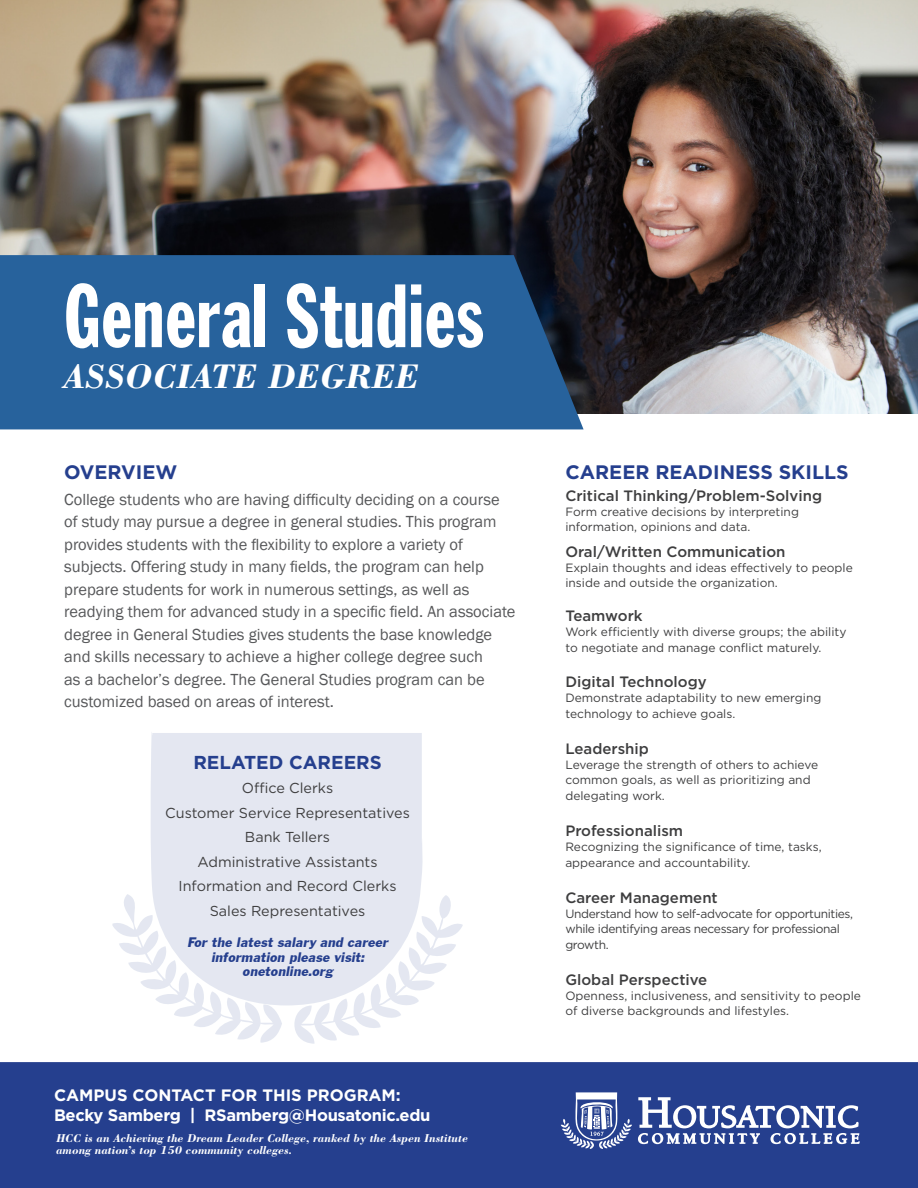
<style>
.page{position:relative;width:918px;height:1188px;background:#fff}
.page>*{position:absolute;margin:0;border:0;box-sizing:border-box;transform-origin:0 0}
.t1{font:88.2px "Franklin Gothic Extra Cond";letter-spacing:.01em;color:#fff}
.t2{font:italic 700 36px "Bodoni BT";color:#fff}
.t3{font:700 19.5px "Gotham";color:#253f8e}
.t4{font:700 18.75px "Gotham";color:#253f8e}
.t5{font:16.5px/22.5px "Franklin Gothic";color:#57585a}
.t6{font:700 16.5px "Gotham";letter-spacing:-.02em;color:#fff}
.t7{font:700 16.5px "Gotham";color:#fff}
.t8{font:500 15px "Gotham";color:#3e3e3f}
.t9{font:14.4px/24.5px "Gotham";color:#3e3e3f;text-align:center}
.t10{font:14.4px/14.4px "Franklin Gothic ITALIC";color:#253f8e;text-align:center}
.t11{font:12px/15px "Gotham";color:#3e3e3f}
.t12{font:italic 700 12px/12px "Bodoni BT";color:#fff}
.t13{font:12px/15.5px "Gotham";letter-spacing:-.03em;color:#3e3e3f}
</style>
<div class="page">
<img style="left:0;top:0;width:918px;height:414px">
<div style="left:0;top:255px;width:584px;height:174px;background:#27629c"></div>
<div style="left:0;top:1062px;width:918px;height:126px;background:#253f8e"></div>
<svg style="left:638px;top:1097px;width:222px;height:47px"></svg>
<svg style="left:561px;top:1092px;width:71px;height:57px"></svg>
<svg style="left:112px;top:894px;width:351px;height:150px"></svg>
<div style="left:150px;top:733px;width:273px;height:272px;background:#e4e7f1"></div>
<p class="t1" style="left:64px;top:269px;width:421px">General Studies</p>
<p class="t2" style="left:64px;top:354px;width:357px">ASSOCIATE DEGREE</p>
<p class="t3" style="left:64px;top:460px;width:115px">OVERVIEW</p>
<p class="t5" style="left:64px;top:489px;width:453px">College students who are having difficulty deciding on a course of study may pursue a degree in general studies. This program provides students with the flexibility to explore a variety of subjects. Offering study in many fields, the program can help prepare students for work in numerous settings, as well as readying them for advanced study in a specific field. An associate degree in General Studies gives students the base knowledge and skills necessary to achieve a higher college degree such<br>as a bachelor’s degree. The General Studies program can be customized based on areas of interest.</p>
<p class="t4" style="left:193px;top:750px;width:190px">RELATED CAREERS</p>
<p class="t9" style="left:165px;top:776px;width:246px">Office Clerks<br>Customer Service Representatives</p>
<p class="t9" style="left:245px;top:825px;width:87px">Bank Tellers</p>
<p class="t9" style="left:198px;top:849px;width:182px">Administrative Assistants</p>
<p class="t9" style="left:179px;top:873px;width:220px">Information and Record Clerks</p>
<p class="t9" style="left:210px;top:898px;width:157px">Sales Representatives</p>
<p class="t10" style="left:187px;top:935px;width:202px">For the latest salary and career information please visit: onetonline.org</p>
<p class="t7" style="left:54px;top:1085px;width:348px">CAMPUS CONTACT FOR THIS PROGRAM:</p>
<p class="t6" style="left:54px;top:1104px;width:378px">Becky Samberg | RSamberg@Housatonic.edu</p>
<p class="t12" style="left:56px;top:1131px;width:414px">HCC is an Achieving the Dream Leader College, ranked by the Aspen Institute among nation’s top 150 community colleges.</p>
<p class="t3" style="left:565px;top:459px;width:285px">CAREER READINESS SKILLS</p>
<p class="t8" style="left:565px;top:486px;width:258px">Critical Thinking/Problem-Solving</p>
<p class="t11" style="left:565px;top:504px;width:235px">Form creative decisions by interpreting information, opinions and data.</p>
<p class="t8" style="left:565px;top:541px;width:222px">Oral/Written Communication</p>
<p class="t11" style="left:565px;top:560px;width:289px">Explain thoughts and ideas effectively to people inside and outside the organization.</p>
<p class="t8" style="left:565px;top:605px;width:79px">Teamwork</p>
<p class="t11" style="left:565px;top:623px;width:283px;line-height:16px">Work efficiently with diverse groups; the ability to negotiate and manage conflict maturely.</p>
<p class="t8" style="left:565px;top:672px;width:143px">Digital Technology</p>
<p class="t11" style="left:565px;top:690px;width:258px;line-height:16px">Demonstrate adaptability to new emerging technology to achieve goals.</p>
<p class="t8" style="left:565px;top:739px;width:85px">Leadership</p>
<p class="t11" style="left:565px;top:757px;width:254px;line-height:15.5px">Leverage the strength of others to achieve common goals, as well as prioritizing and delegating work.</p>
<p class="t8" style="left:565px;top:821px;width:119px">Professionalism</p>
<p class="t11" style="left:565px;top:839px;width:258px;line-height:16px">Recognizing the significance of time, tasks, appearance and accountability.</p>
<p class="t8" style="left:565px;top:888px;width:154px">Career Management</p>
<p class="t13" style="left:565px;top:906px;width:289px">Understand how to self-advocate for opportunities, while identifying areas necessary for professional growth.</p>
<p class="t8" style="left:565px;top:970px;width:143px">Global Perspective</p>
<p class="t11" style="left:565px;top:988px;width:297px">Openness, inclusiveness, and sensitivity to people of diverse backgrounds and lifestyles.</p>
</div>
